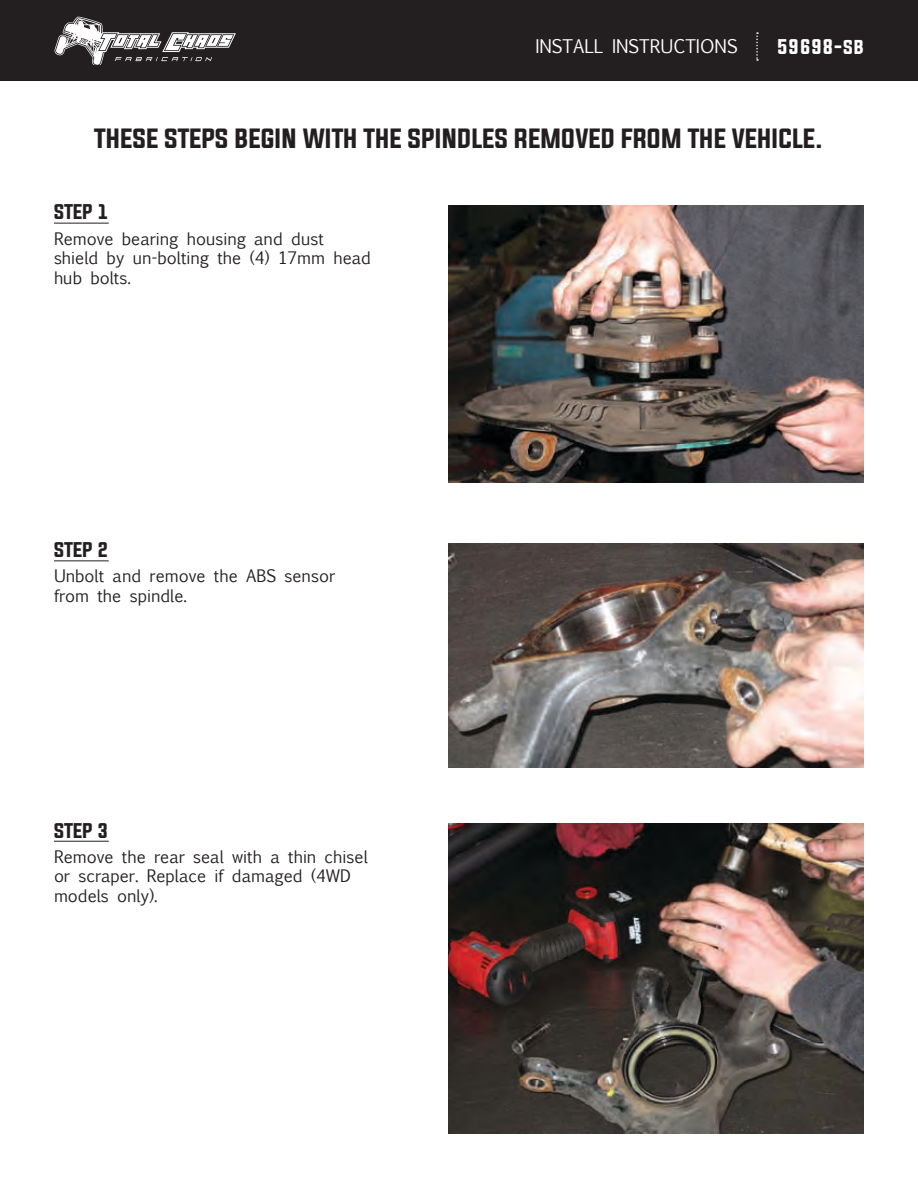
<style>
.page{position:relative;width:918px;height:1188px;background:#fff}
.page>*{position:absolute;margin:0;border:0;box-sizing:border-box;transform-origin:0 0}
.t1{font:23.55px "Evogria";color:#231f20}
.t2{font:18px "Euphemia UCAS";color:#fff}
.t3{font:18px "Evogria";color:#231f20}
.t4{font:18px "Evogria";color:#fff}
.t5{font:16.5px/19.8px "Euphemia UCAS";color:#231f20}
</style>
<div class="page">
<div style="left:0;top:0;width:918px;height:81px;background:#231f20"></div>
<svg style="left:54px;top:17px;width:182px;height:47px"></svg>
<svg style="left:756px;top:32px;width:2px;height:29px"></svg>
<img style="left:449px;top:205px;width:415px;height:277px">
<img style="left:449px;top:543px;width:415px;height:225px">
<img style="left:449px;top:823px;width:415px;height:311px">
<hr style="left:54px;top:223px;width:55px;height:1px;background:#231f20">
<hr style="left:54px;top:560px;width:55px;height:1px;background:#231f20">
<hr style="left:54px;top:841px;width:55px;height:1px;background:#231f20">
<p class="t2" style="left:535px;top:34px;width:204px">INSTALL INSTRUCTIONS</p>
<p class="t4" style="left:776px;top:34px;width:89px">59698-sb</p>
<h1 class="t1" style="left:95px;top:122px;width:730px">THESE STEPS BEGIN WITH THE SPINDLES REMOVED FROM THE VEHICLE.</h1>
<p class="t3" style="left:54px;top:199px;width:56px">STEP 1</p>
<p class="t5" style="left:54px;top:229px;width:319px">Remove bearing housing and dust shield by un-bolting the (4) 17mm head hub bolts.</p>
<p class="t3" style="left:54px;top:537px;width:56px">STEP 2</p>
<p class="t5" style="left:54px;top:566px;width:283px">Unbolt and remove the ABS sensor from the spindle.</p>
<p class="t3" style="left:54px;top:817px;width:56px">STEP 3</p>
<p class="t5" style="left:54px;top:847px;width:315px">Remove the rear seal with a thin chisel or scraper. Replace if damaged (4WD models only).</p>
</div>
